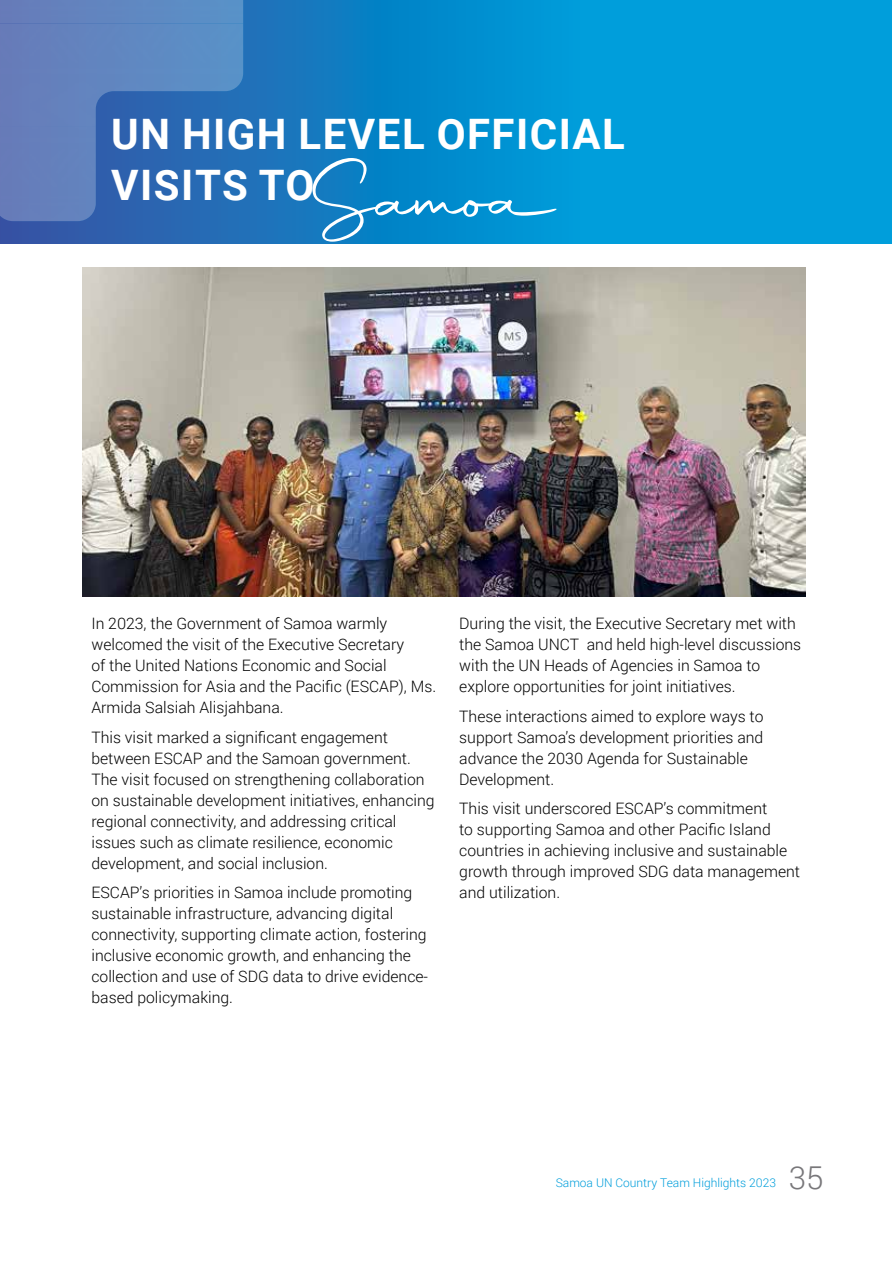
<style>
.page{position:relative;width:893px;height:1263px;background:#fff}
.page>*{position:absolute;margin:0;border:0;box-sizing:border-box;transform-origin:0 0}
.t1{font:700 42px/50.4px "Roboto";letter-spacing:.035em;color:#fff}
.t2{font:300 31.5px "Roboto";color:#78777a}
.t3{font:300 15.75px/21px "Roboto";color:#000}
.t4{font:300 12px "Roboto";color:#009edb}
.s1{font-family:"Autography";font-weight:400;font-size:90.3px}
</style>
<div class="page">
<svg style="left:0;top:0;width:892px;height:244px"></svg>
<svg style="left:96px;top:127px;width:147px;height:94px"></svg>
<div style="left:0;top:127px;width:96px;height:94px;background:#657fbb"></div>
<img style="left:0;top:0;width:243px;height:127px">
<img style="left:83px;top:268px;width:723px;height:328px">
<h1 class="t1" style="left:111px;top:108px;width:515px">UN HIGH LEVEL OFFICIAL<br>VISITS TO <span class="s1">Samoa</span></h1>
<p class="t3" style="left:91px;top:613px;width:346px">In 2023, the Government of Samoa warmly welcomed the visit of the Executive Secretary<br>of the United Nations Economic and Social Commission for Asia and the Pacific (ESCAP), Ms.<br>Armida Salsiah Alisjahbana.</p>
<p class="t3" style="left:91px;top:726px;width:345px">This visit marked a significant engagement between ESCAP and the Samoan government.<br>The visit focused on strengthening collaboration on sustainable development initiatives, enhancing regional connectivity, and addressing critical issues such as climate resilience, economic development, and social inclusion.</p>
<p class="t3" style="left:91px;top:882px;width:338px">ESCAP’s priorities in Samoa include promoting sustainable infrastructure, advancing digital connectivity, supporting climate action, fostering inclusive economic growth, and enhancing the collection and use of SDG data to drive evidence&shy;based policymaking.</p>
<p class="t3" style="left:459px;top:613px;width:343px">During the visit, the Executive Secretary met with the Samoa UNCT and held high-level discussions with the UN Heads of Agencies in Samoa to explore opportunities for joint initiatives.</p>
<p class="t3" style="left:459px;top:705px;width:306px">These interactions aimed to explore ways to support Samoa’s development priorities and advance the 2030 Agenda for Sustainable Development.</p>
<p class="t3" style="left:459px;top:798px;width:342px">This visit underscored ESCAP’s commitment<br>to supporting Samoa and other Pacific Island countries in achieving inclusive and sustainable growth through improved SDG data management and utilization.</p>
<p class="t4" style="left:556px;top:1174px;width:222px">Samoa UN Country Team Highlights 2023</p>
<h2 class="t2" style="left:789px;top:1156px;width:36px">35</h2>
</div>
